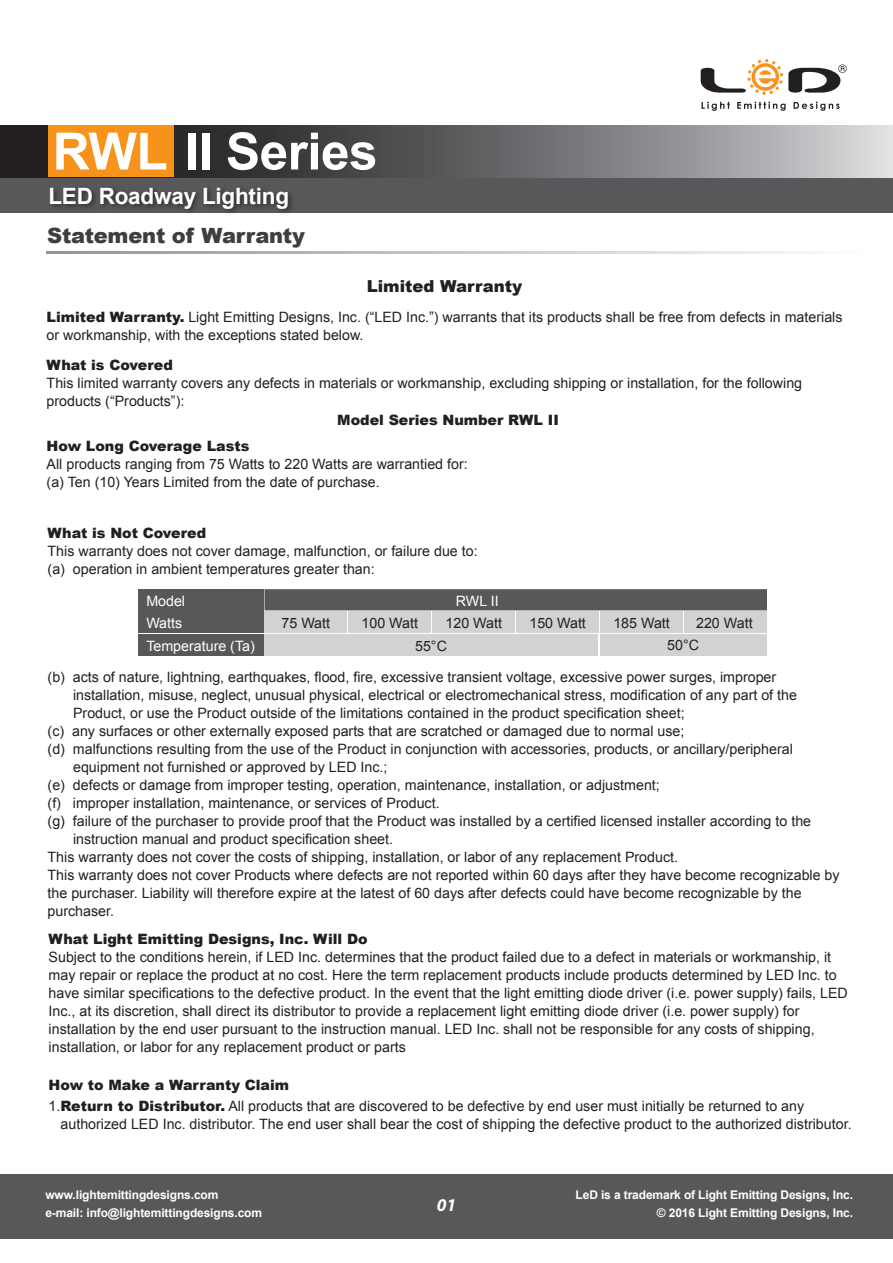
<style>
.page{position:relative;width:893px;height:1263px;background:#fff}
.page>*{position:absolute;margin:0;border:0;box-sizing:border-box;transform-origin:0 0}
.t1{font:700 51.45px "Arial";letter-spacing:-.01em;color:#fff}
.t2{font:700 22.5px "Arial";letter-spacing:-.01em;color:#fff}
.t3{font:900 21px "Arial";letter-spacing:-.01em;color:#3e3e3f}
.t4{font:italic 700 18px "Myriad Pro";color:#fff}
.t5{font:900 16.5px "Arial";color:#231f20}
.t6{font:14.25px/18px "Arial";color:#231f20}
.t7{font:900 14.25px "Arial";color:#231f20}
.t8{font:14.25px/22.5px "Arial";color:#fff}
.t9{font:700 12px/18px "Arial";letter-spacing:-.01em;color:#fff;text-align:right}
.s1{font-weight:900}
</style>
<div class="page">
<div style="left:0;top:177px;width:893px;height:36px;background:#57585a"></div>
<svg style="left:0;top:125px;width:893px;height:52px;background:#6f6f70"></svg>
<div style="left:0;top:1174px;width:893px;height:64px;background:#57585a"></div>
<div style="left:49px;top:125px;width:125px;height:52px;background:#f7931d"></div>
<svg style="left:701px;top:59px;width:146px;height:36px"></svg>
<svg style="left:702px;top:102px;width:28px;height:9px"></svg>
<svg style="left:737px;top:102px;width:49px;height:9px"></svg>
<svg style="left:794px;top:102px;width:46px;height:9px"></svg>
<svg style="left:46px;top:251px;width:757px;height:3px;background:#c2c3c6"></svg>
<div style="left:264px;top:634px;width:334px;height:21px;background:#d1d2d4"></div>
<div style="left:348px;top:612px;width:83px;height:21px;background:#d1d2d4"></div>
<div style="left:432px;top:612px;width:83px;height:21px;background:#d1d2d4"></div>
<div style="left:516px;top:612px;width:82px;height:21px;background:#d1d2d4"></div>
<div style="left:600px;top:634px;width:167px;height:21px;background:#d1d2d4"></div>
<div style="left:600px;top:612px;width:83px;height:21px;background:#d1d2d4"></div>
<div style="left:264px;top:589px;width:503px;height:21px;background:#57585a"></div>
<div style="left:138px;top:612px;width:125px;height:21px;background:#57585a"></div>
<div style="left:264px;top:612px;width:83px;height:21px;background:#d1d2d4"></div>
<div style="left:138px;top:634px;width:125px;height:21px;background:#57585a"></div>
<div style="left:138px;top:589px;width:125px;height:21px;background:#57585a"></div>
<div style="left:684px;top:612px;width:83px;height:21px;background:#d1d2d4"></div>
<h1 class="t1" style="left:53px;top:117px;width:327px">RWL II Series</h1>
<h2 class="t2" style="left:48px;top:181px;width:242px">LED Roadway Lighting</h2>
<h3 class="t3" style="left:47px;top:220px;width:259px">Statement of Warranty</h3>
<p class="t5" style="left:367px;top:274px;width:157px">Limited Warranty</p>
<p class="t6" style="left:47px;top:308px;width:797px"><span class="s1">Limited Warranty.</span> Light Emitting Designs, Inc. (“LED Inc.”) warrants that its products shall be free from defects in materials or workmanship, with the exceptions stated below.</p>
<p class="t7" style="left:47px;top:354px;width:128px">What is Covered</p>
<p class="t6" style="left:47px;top:374px;width:757px">This limited warranty covers any defects in materials or workmanship, excluding shipping or installation, for the following products (“Products”):</p>
<p class="t7" style="left:47px;top:435px;width:204px">How Long Coverage Lasts</p>
<p class="t6" style="left:47px;top:455px;width:423px">All products ranging from 75 Watts to 220 Watts are warrantied for: (a) Ten (10) Years Limited from the date of purchase.</p>
<p class="t7" style="left:337px;top:409px;width:223px">Model Series Number RWL II</p>
<p class="t7" style="left:48px;top:522px;width:160px">What is Not Covered</p>
<p class="t6" style="left:48px;top:542px;width:432px">This warranty does not cover damage, malfunction, or failure due to: (a) operation in ambient temperatures greater than:</p>
<p class="t8" style="left:146px;top:590px;width:40px">Model</p>
<p class="t8" style="left:456px;top:590px;width:44px">RWL II</p>
<p class="t8" style="left:146px;top:612px;width:110px">Watts<br>Temperature (Ta)</p>
<p class="t6" style="left:282px;top:614px;width:50px">75 Watt</p>
<p class="t6" style="left:362px;top:614px;width:58px">100 Watt</p>
<p class="t6" style="left:445px;top:614px;width:58px">120 Watt</p>
<p class="t6" style="left:529px;top:614px;width:58px">150 Watt</p>
<p class="t6" style="left:613px;top:614px;width:58px">185 Watt</p>
<p class="t6" style="left:696px;top:614px;width:58px">220 Watt</p>
<p class="t6" style="left:415px;top:637px;width:33px">55°C</p>
<p class="t6" style="left:667px;top:636px;width:33px">50°C</p>
<p class="t6" style="left:48px;top:668px;width:730px">(b) acts of nature, lightning, earthquakes, flood, fire, excessive transient voltage, excessive power surges, improper</p>
<p class="t6" style="left:73px;top:686px;width:725px">installation, misuse, neglect, unusual physical, electrical or electromechanical stress, modification of any part of the</p>
<p class="t6" style="left:73px;top:704px;width:613px">Product, or use the Product outside of the limitations contained in the product specification sheet;</p>
<p class="t6" style="left:48px;top:722px;width:638px">(c) any surfaces or other externally exposed parts that are scratched or damaged due to normal use;</p>
<p class="t6" style="left:48px;top:740px;width:747px">(d) malfunctions resulting from the use of the Product in conjunction with accessories, products, or ancillary/peripheral</p>
<p class="t6" style="left:73px;top:758px;width:316px">equipment not furnished or approved by LED Inc.;</p>
<p class="t6" style="left:48px;top:776px;width:614px">(e) defects or damage from improper testing, operation, maintenance, installation, or adjustment;</p>
<p class="t6" style="left:48px;top:794px;width:394px">(f) improper installation, maintenance, or services of Product.</p>
<p class="t6" style="left:48px;top:812px;width:765px">(g) failure of the purchaser to provide proof that the Product was installed by a certified licensed installer according to the</p>
<p class="t6" style="left:73px;top:830px;width:321px">instruction manual and product specification sheet.</p>
<p class="t6" style="left:48px;top:848px;width:632px">This warranty does not cover the costs of shipping, installation, or labor of any replacement Product.</p>
<p class="t6" style="left:48px;top:866px;width:794px">This warranty does not cover Products where defects are not reported within 60 days after they have become recognizable by</p>
<p class="t6" style="left:48px;top:884px;width:756px">the purchaser. Liability will therefore expire at the latest of 60 days after defects could have become recognizable by the</p>
<p class="t6" style="left:48px;top:902px;width:68px">purchaser.</p>
<p class="t7" style="left:49px;top:929px;width:320px">What Light Emitting Designs, Inc. Will Do</p>
<p class="t6" style="left:49px;top:948px;width:801px">Subject to the conditions herein, if LED Inc. determines that the product failed due to a defect in materials or workmanship, it may repair or replace the product at no cost. Here the term replacement products include products determined by LED Inc. to have similar specifications to the defective product. In the event that the light emitting diode driver (i.e. power supply) fails, LED Inc., at its discretion, shall direct its distributor to provide a replacement light emitting diode driver (i.e. power supply) for installation by the end user pursuant to the instruction manual. LED Inc. shall not be responsible for any costs of shipping, installation, or labor for any replacement product or parts</p>
<p class="t7" style="left:49px;top:1075px;width:242px">How to Make a Warranty Claim</p>
<p class="t6" style="left:61px;top:1097px;width:793px;text-indent:-12px">1.<span class="s1">Return to Distributor.</span> All products that are discovered to be defective by end user must initially be returned to any authorized LED Inc. distributor. The end user shall bear the cost of shipping the defective product to the authorized distributor.</p>
<p class="t9" style="left:45px;top:1186px;width:218px;text-align:left">www.lightemittingdesigns.com<br>e-mail: info@lightemittingdesigns.com</p>
<p class="t4" style="left:437px;top:1194px;width:21px">01</p>
<p class="t9" style="left:576px;top:1186px;width:279px">LeD is a trademark of Light Emitting Designs, Inc. © 2016 Light Emitting Designs, Inc.</p>
</div>
